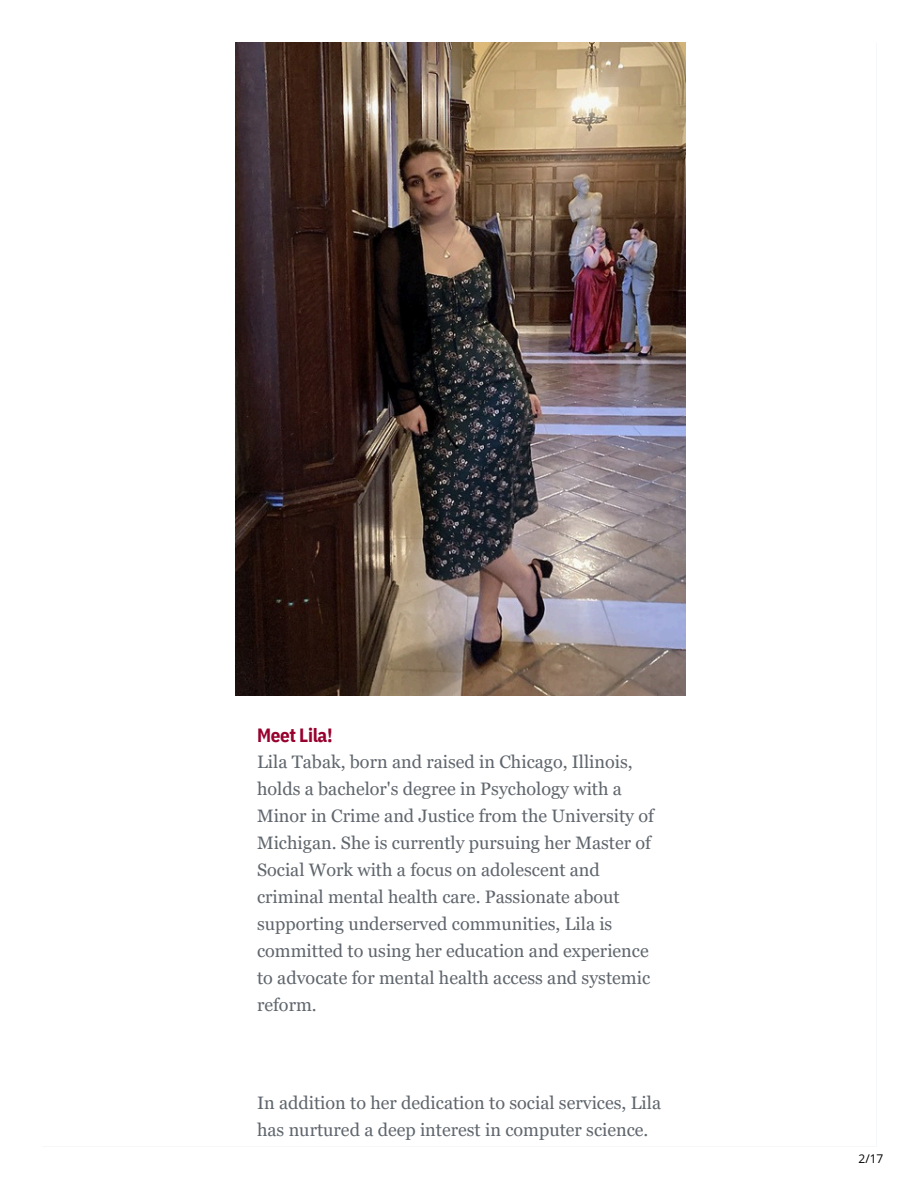
<style>
.page{position:relative;width:918px;height:1188px;background:#fff}
.page>*{position:absolute;margin:0;border:0;box-sizing:border-box;transform-origin:0 0}
.t1{font:700 19.2px "IBM Plex Sans Cond";letter-spacing:-.02em;color:#98002e}
.t2{font:18px/27px "Georgia Pro";color:#60666d}
.t3{font:12px "Open Sans";color:#000}
</style>
<div class="page">
<img style="left:235px;top:43px;width:450px;height:652px">
<p class="t1" style="left:257px;top:722px;width:77px">Meet Lila!</p>
<p class="t2" style="left:257px;top:748px;width:398px">Lila Tabak, born and raised in Chicago, Illinois, holds a bachelor's degree in Psychology with a Minor in Crime and Justice from the University of Michigan. She is currently pursuing her Master of Social Work with a focus on adolescent and criminal mental health care. Passionate about supporting underserved communities, Lila is committed to using her education and experience to advocate for mental health access and systemic reform.</p>
<h1 class="t2" style="left:257px;top:1089px;width:406px">In addition to her dedication to social services, Lila has nurtured a deep interest in computer science.</h1>
<h1 class="t3" style="left:859px;top:1151px;width:26px">2/17</h1>
</div>
